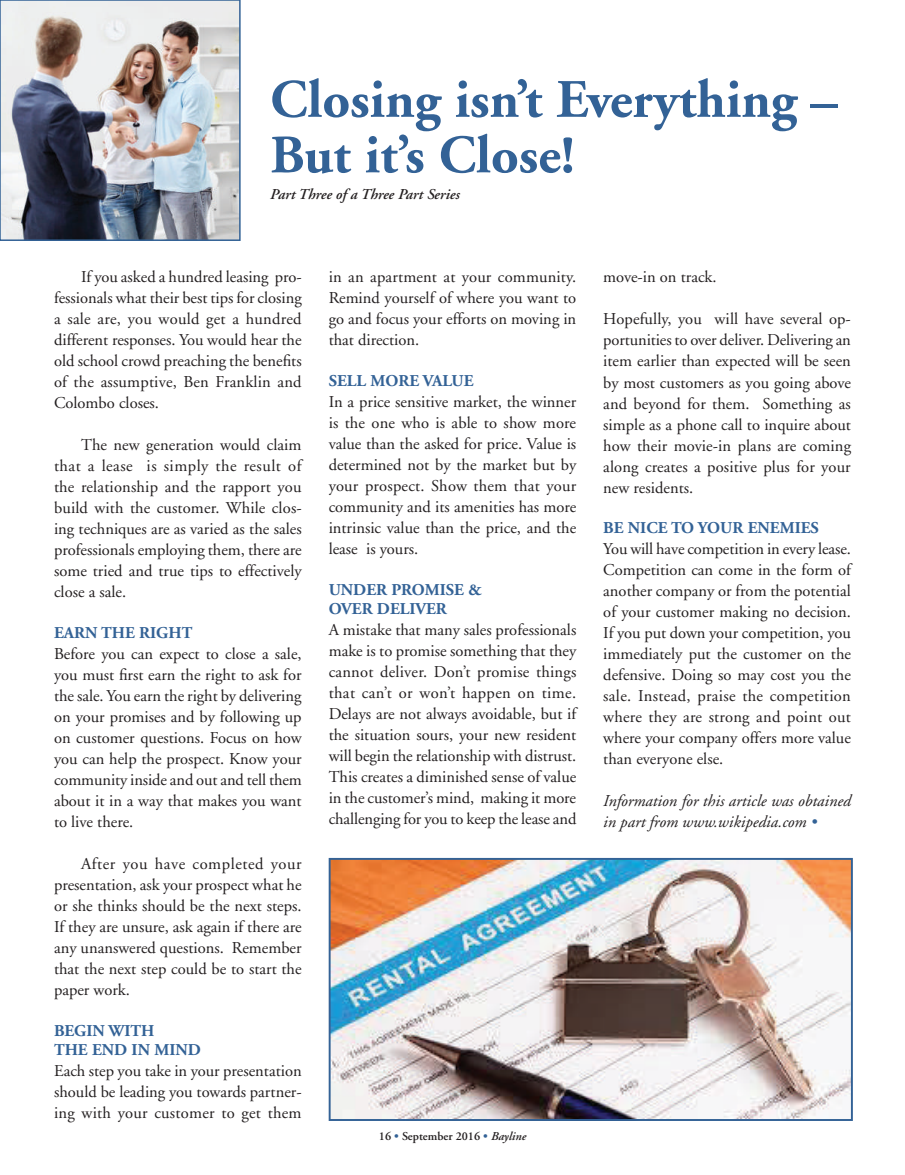
<style>
.page{position:relative;width:905px;height:1175px;background:#fff}
.page>*{position:absolute;margin:0;border:0;box-sizing:border-box;transform-origin:0 0}
.t1{font:700 54px/55.5px "Adobe Garamond";color:#336296}
.t2{font:16.5px/21px "Adobe Garamond";color:#231f20;text-align:justify}
.t3{font:700 16.5px/19.5px "Adobe Garamond";color:#336296}
.t4{font:italic 16.5px/21px "Adobe Garamond";color:#231f20}
.t5{font:italic 600 15px "Adobe Garamond";color:#231f20}
.t6{font:600 12px "Adobe Garamond";color:#231f20}
.s1{color:#336296}
.s2{font-style:italic}
</style>
<div class="page">
<img style="left:3px;top:3px;width:235px;height:235px">
<div style="left:0;top:0;width:241px;height:241px;border:2px solid #336296"></div>
<img style="left:331px;top:861px;width:518px;height:256px">
<div style="left:328px;top:858px;width:524px;height:262px;border:2px solid #336296"></div>
<h1 class="t1" style="left:270px;top:73px;width:569px">Closing isn’t Everything –<br>But it’s Close!</h1>
<p class="t5" style="left:270px;top:186px;width:191px">Part Three of a Three Part Series</p>
<p class="t2" style="left:54px;top:267px;width:249px;text-indent:27px">If you asked a hundred leasing pro&shy;fessionals what their best tips for closing a sale are, you would get a hundred different responses. You would hear the old school crowd preaching the benefits of the assumptive, Ben Franklin and Colombo closes.</p>
<p class="t2" style="left:54px;top:435px;width:249px;text-indent:27px">The new generation would claim that a lease is simply the result of the relationship and the rapport you build with the customer. While clos&shy;ing techniques are as varied as the sales professionals employing them, there are some tried and true tips to effectively close a sale.</p>
<p class="t3" style="left:54px;top:623px;width:140px">EARN THE RIGHT</p>
<p class="t2" style="left:54px;top:643px;width:249px">Before you can expect to close a sale, you must first earn the right to ask for the sale. You earn the right by delivering on your promises and by following up on customer questions. Focus on how you can help the prospect. Know your community inside and out and tell them about it in a way that makes you want to live there.</p>
<p class="t2" style="left:54px;top:853px;width:249px;text-indent:27px">After you have completed your presentation, ask your prospect what he or she thinks should be the next steps.<br>If they are unsure, ask again if there are any unanswered questions. Remember that the next step could be to start the paper work.</p>
<p class="t3" style="left:54px;top:1021px;width:148px">BEGIN WITH<br>THE END IN MIND</p>
<p class="t2" style="left:54px;top:1060px;width:249px">Each step you take in your presentation should be leading you towards partner&shy;ing with your customer to get them</p>
<p class="t2" style="left:328px;top:267px;width:249px">in an apartment at your community.<br>Remind yourself of where you want to go and focus your efforts on moving in that direction.</p>
<p class="t3" style="left:328px;top:371px;width:146px">SELL MORE VALUE</p>
<p class="t2" style="left:328px;top:391px;width:249px">In a price sensitive market, the winner is the one who is able to show more value than the asked for price. Value is determined not by the market but by your prospect. Show them that your community and its amenities has more intrinsic value than the price, and the lease is yours.</p>
<p class="t3" style="left:328px;top:580px;width:155px">UNDER PROMISE &amp;<br>OVER DELIVER</p>
<p class="t2" style="left:328px;top:619px;width:249px">A mistake that many sales professionals make is to promise something that they cannot deliver. Don’t promise things that can’t or won’t happen on time.<br>Delays are not always avoidable, but if the situation sours, your new resident will begin the relationship with distrust.<br>This creates a diminished sense of value in the customer’s mind, making it more challenging for you to keep the lease and</p>
<p class="t6" style="left:379px;top:1129px;width:149px">16 <span class="s1">•</span> September 2016 <span class="s1">•</span> <span class="s2">Bayline</span></p>
<p class="t2" style="left:603px;top:267px;width:115px">move-in on track.</p>
<p class="t2" style="left:603px;top:309px;width:249px">Hopefully, you will have several op&shy;portunities to over deliver. Delivering an item earlier than expected will be seen by most customers as you going above and beyond for them. Something as simple as a phone call to inquire about how their movie-in plans are coming along creates a positive plus for your new residents.</p>
<p class="t3" style="left:603px;top:518px;width:217px">BE NICE TO YOUR ENEMIES</p>
<p class="t2" style="left:603px;top:539px;width:249px">You will have competition in every lease.<br>Competition can come in the form of another company or from the potential of your customer making no decision.<br>If you put down your competition, you immediately put the customer on the defensive. Doing so may cost you the sale. Instead, praise the competition where they are strong and point out where your company offers more value than everyone else.</p>
<p class="t4" style="left:603px;top:791px;width:249px">Information for this article was obtained in part from www.wikipedia.com <span class="s1">•</span></p>
</div>
